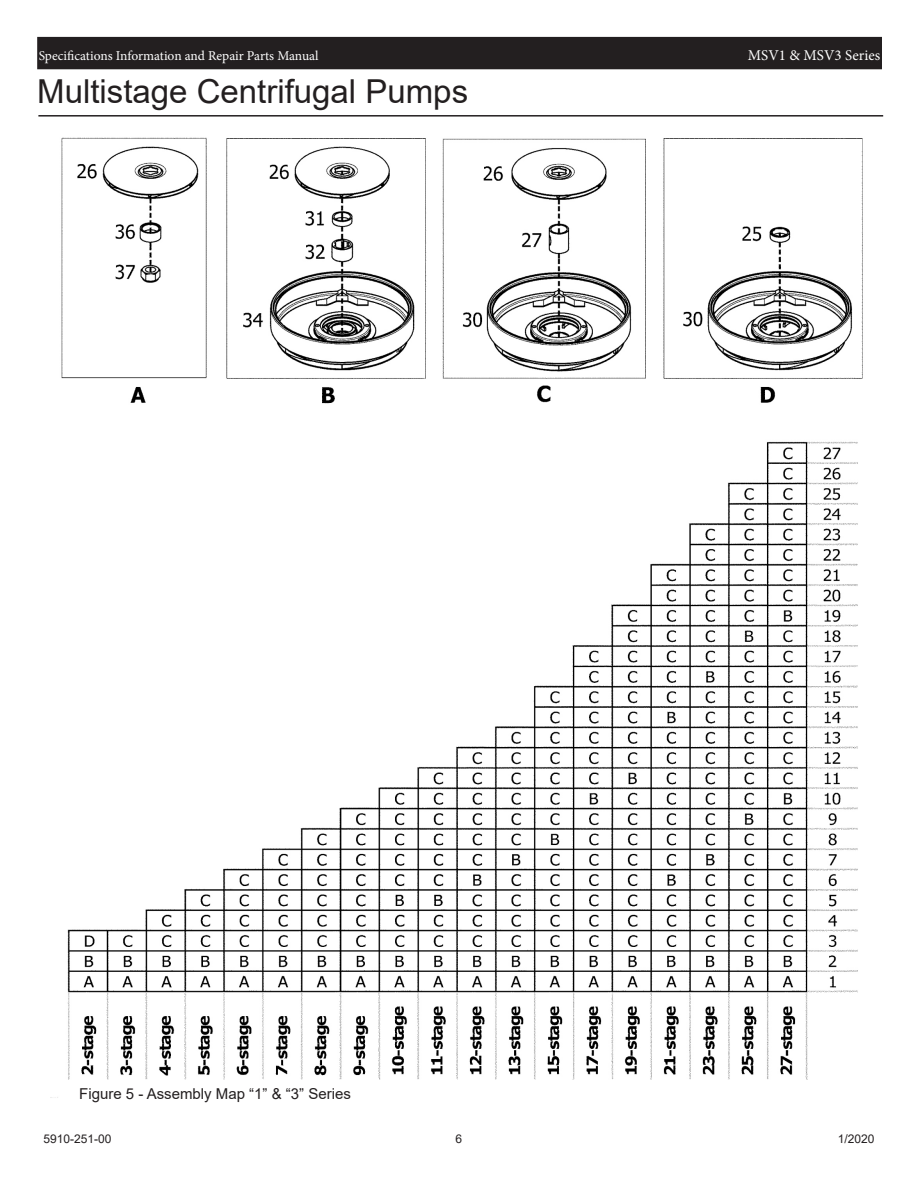
<style>
.page{position:relative;width:918px;height:1188px;background:#fff}
.page>*{position:absolute;margin:0;border:0;box-sizing:border-box;transform-origin:0 0}
.t1{font:33px "Arial";color:#231f20}
.t2{font:15px "Arial";color:#231f20}
.t3{font:15px "Minion Pro";color:#fff}
.t4{font:13.5px "Minion Pro";color:#fff}
.t5{font:12px "Arial";color:#231f20}
</style>
<div class="page">
<div style="left:38px;top:38px;width:843px;height:31px;background:#231f20"></div>
<div style="left:37px;top:37px;width:845px;height:32px;border:2px solid #231f20"></div>
<hr style="left:38px;top:115px;width:845px;height:2px;background:#231f20">
<img style="left:50px;top:137px;width:813px;height:961px">
<p class="t4" style="left:39px;top:46px;width:281px">Specifications Information and Repair Parts Manual</p>
<p class="t3" style="left:748px;top:45px;width:134px">MSV1 &amp; MSV3 Series</p>
<p class="t1" style="left:37px;top:69px;width:432px">Multistage Centrifugal Pumps</p>
<p class="t2" style="left:79px;top:1083px;width:273px">Figure 5 - Assembly Map “1” &amp; “3” Series</p>
<p class="t5" style="left:44px;top:1131px;width:70px">5910-251-00</p>
<p class="t5" style="left:456px;top:1131px;width:8px">6</p>
<p class="t5" style="left:838px;top:1131px;width:38px">1/2020</p>
</div>
